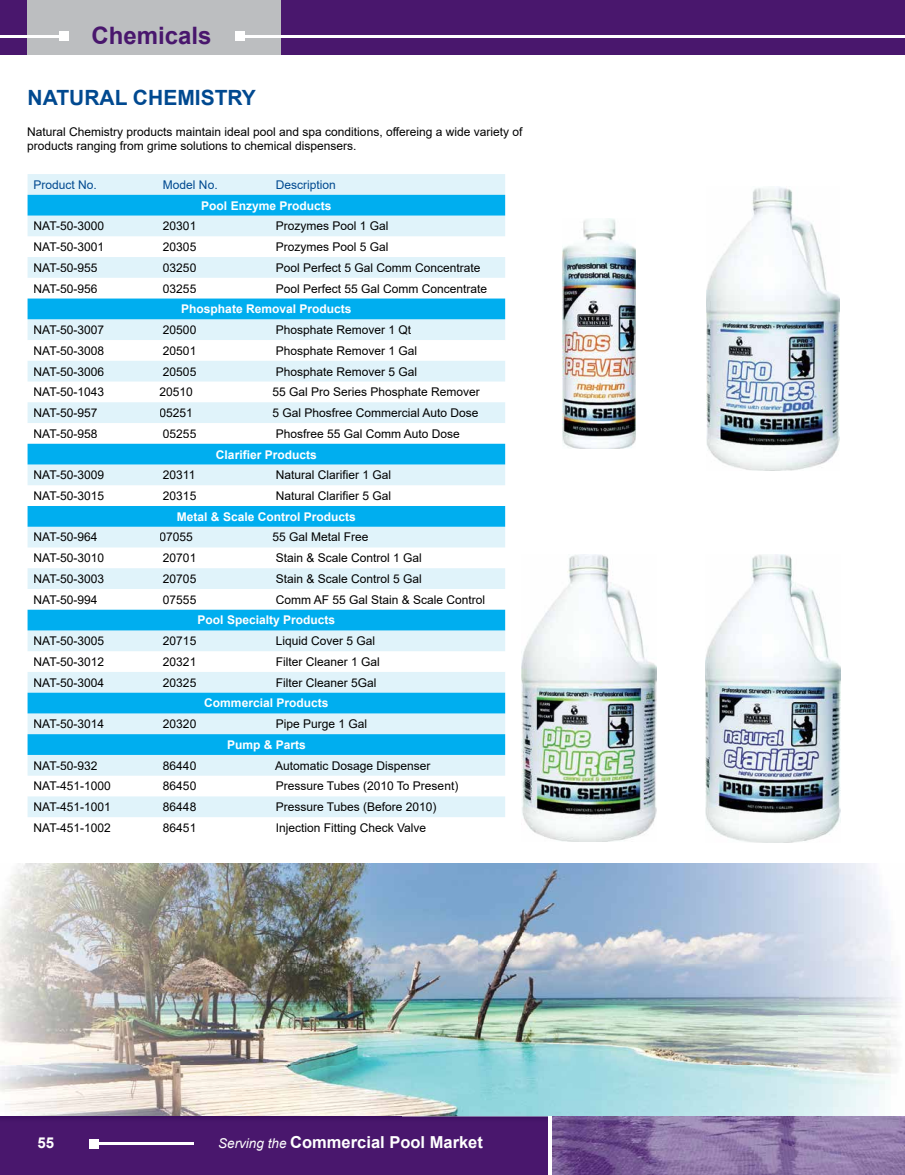
<style>
.page{position:relative;width:905px;height:1175px;background:#fff}
.page>*{position:absolute;margin:0;border:0;box-sizing:border-box;transform-origin:0 0}
.t1{font:700 24px "Arial";color:#49176d}
.t2{font:700 21px "Arial";color:#004990}
.t3{font:700 16.5px "Arial";color:#fff}
.t4{font:700 15px "Arial";color:#fff}
.t5{font:12px/14.4px "Arial";color:#000}
.t6{font:700 12px "Arial";color:#fff}
.t7{font:12px "Arial";color:#004990}
.s1{font-weight:400;font-style:italic;font-size:13.5px}
</style>
<div class="page">
<img style="left:0;top:863px;width:898px;height:311px">
<div style="left:0;top:0;width:904px;height:54px;background:#49176d"></div>
<div style="left:27px;top:0;width:253px;height:54px;background:#bcbec0"></div>
<svg style="left:552px;top:1116px;width:352px;height:58px;background:#886fa2"></svg>
<hr style="left:94px;top:1142px;width:100px;height:2px;background:#fff">
<div style="left:89px;top:1139px;width:9px;height:9px;background:#fff"></div>
<hr style="left:548px;top:1116px;width:4px;height:58px;background:#fff">
<hr style="left:0;top:35px;width:64px;height:3px;background:#fff">
<div style="left:59px;top:32px;width:9px;height:9px;background:#fff"></div>
<hr style="left:239px;top:35px;width:665px;height:3px;background:#fff">
<div style="left:235px;top:32px;width:9px;height:9px;background:#fff"></div>
<img style="left:706px;top:187px;width:133px;height:283px">
<img style="left:562px;top:218px;width:74px;height:231px">
<img style="left:705px;top:554px;width:135px;height:288px">
<img style="left:522px;top:554px;width:134px;height:287px">
<svg style="left:28px;top:174px;width:477px;height:643px;fill:#e0f3fa"></svg>
<svg style="left:28px;top:195px;width:477px;height:560px"></svg>
<div style="left:34px;top:222px;width:69px;height:8px;background:#e0f3fa"></div>
<div style="left:160px;top:222px;width:34px;height:8px;background:#e0f3fa"></div>
<div style="left:272px;top:221px;width:115px;height:12px;background:#e0f3fa"></div>
<div style="left:34px;top:263px;width:63px;height:9px;background:#e0f3fa"></div>
<div style="left:160px;top:263px;width:36px;height:9px;background:#e0f3fa"></div>
<div style="left:272px;top:263px;width:208px;height:9px;background:#e0f3fa"></div>
<div style="left:34px;top:325px;width:69px;height:9px;background:#e0f3fa"></div>
<div style="left:160px;top:325px;width:36px;height:9px;background:#e0f3fa"></div>
<div style="left:272px;top:325px;width:139px;height:11px;background:#e0f3fa"></div>
<div style="left:34px;top:367px;width:69px;height:9px;background:#e0f3fa"></div>
<div style="left:160px;top:367px;width:36px;height:9px;background:#e0f3fa"></div>
<div style="left:272px;top:367px;width:144px;height:11px;background:#e0f3fa"></div>
<div style="left:34px;top:408px;width:63px;height:9px;background:#e0f3fa"></div>
<div style="left:160px;top:408px;width:31px;height:9px;background:#e0f3fa"></div>
<div style="left:273px;top:408px;width:205px;height:9px;background:#e0f3fa"></div>
<div style="left:34px;top:470px;width:69px;height:9px;background:#e0f3fa"></div>
<div style="left:160px;top:470px;width:33px;height:9px;background:#e0f3fa"></div>
<div style="left:272px;top:470px;width:118px;height:9px;background:#e0f3fa"></div>
<div style="left:34px;top:533px;width:63px;height:8px;background:#e0f3fa"></div>
<div style="left:160px;top:533px;width:32px;height:8px;background:#e0f3fa"></div>
<div style="left:273px;top:533px;width:95px;height:8px;background:#e0f3fa"></div>
<div style="left:34px;top:574px;width:69px;height:9px;background:#e0f3fa"></div>
<div style="left:160px;top:574px;width:36px;height:9px;background:#e0f3fa"></div>
<div style="left:272px;top:574px;width:149px;height:9px;background:#e0f3fa"></div>
<div style="left:34px;top:636px;width:70px;height:9px;background:#e0f3fa"></div>
<div style="left:160px;top:636px;width:36px;height:9px;background:#e0f3fa"></div>
<div style="left:272px;top:636px;width:102px;height:11px;background:#e0f3fa"></div>
<div style="left:34px;top:678px;width:69px;height:9px;background:#e0f3fa"></div>
<div style="left:160px;top:678px;width:36px;height:9px;background:#e0f3fa"></div>
<div style="left:272px;top:678px;width:103px;height:9px;background:#e0f3fa"></div>
<div style="left:34px;top:719px;width:69px;height:9px;background:#e0f3fa"></div>
<div style="left:160px;top:719px;width:36px;height:9px;background:#e0f3fa"></div>
<div style="left:272px;top:719px;width:94px;height:11px;background:#e0f3fa"></div>
<div style="left:34px;top:761px;width:63px;height:8px;background:#e0f3fa"></div>
<div style="left:160px;top:761px;width:36px;height:8px;background:#e0f3fa"></div>
<div style="left:272px;top:761px;width:158px;height:11px;background:#e0f3fa"></div>
<div style="left:34px;top:802px;width:74px;height:9px;background:#e0f3fa"></div>
<div style="left:160px;top:802px;width:36px;height:9px;background:#e0f3fa"></div>
<div style="left:272px;top:802px;width:164px;height:11px;background:#e0f3fa"></div>
<h1 class="t1" style="left:92px;top:19px;width:122px">Chemicals</h1>
<h2 class="t2" style="left:28px;top:83px;width:230px">NATURAL CHEMISTRY</h2>
<p class="t5" style="left:27px;top:124px;width:497px">Natural Chemistry products maintain ideal pool and spa conditions, offereing a wide variety of products ranging from grime solutions to chemical dispensers.</p>
<p class="t7" style="left:34px;top:176px;width:65px">Product No.</p>
<p class="t7" style="left:163px;top:176px;width:56px">Model No.</p>
<p class="t7" style="left:276px;top:176px;width:62px">Description</p>
<p class="t6" style="left:201px;top:197px;width:132px">Pool Enzyme Products</p>
<p class="t5" style="left:34px;top:219px;width:72px">NAT-50-3000</p>
<p class="t5" style="left:163px;top:219px;width:35px">20301</p>
<p class="t5" style="left:276px;top:219px;width:114px">Prozymes Pool 1 Gal</p>
<p class="t5" style="left:34px;top:239px;width:72px">NAT-50-3001</p>
<p class="t5" style="left:163px;top:239px;width:35px">20305</p>
<p class="t5" style="left:276px;top:239px;width:114px">Prozymes Pool 5 Gal</p>
<p class="t5" style="left:34px;top:260px;width:65px">NAT-50-955</p>
<p class="t5" style="left:163px;top:260px;width:35px">03250</p>
<p class="t5" style="left:276px;top:260px;width:206px">Pool Perfect 5 Gal Comm Concentrate</p>
<p class="t5" style="left:34px;top:281px;width:65px">NAT-50-956</p>
<p class="t5" style="left:163px;top:281px;width:35px">03255</p>
<p class="t5" style="left:276px;top:281px;width:213px">Pool Perfect 55 Gal Comm Concentrate</p>
<p class="t6" style="left:181px;top:300px;width:172px">Phosphate Removal Products</p>
<p class="t5" style="left:34px;top:322px;width:72px">NAT-50-3007</p>
<p class="t5" style="left:163px;top:322px;width:35px">20500</p>
<p class="t5" style="left:276px;top:322px;width:137px">Phosphate Remover 1 Qt</p>
<p class="t5" style="left:34px;top:343px;width:72px">NAT-50-3008</p>
<p class="t5" style="left:163px;top:343px;width:35px">20501</p>
<p class="t5" style="left:276px;top:343px;width:143px">Phosphate Remover 1 Gal</p>
<p class="t5" style="left:34px;top:364px;width:72px">NAT-50-3006</p>
<p class="t5" style="left:163px;top:364px;width:35px">20505</p>
<p class="t5" style="left:276px;top:364px;width:143px">Phosphate Remover 5 Gal</p>
<p class="t5" style="left:34px;top:385px;width:72px">NAT-50-1043</p>
<p class="t5" style="left:160px;top:385px;width:35px">20510</p>
<p class="t5" style="left:272px;top:385px;width:209px">55 Gal Pro Series Phosphate Remover</p>
<p class="t5" style="left:34px;top:405px;width:65px">NAT-50-957</p>
<p class="t5" style="left:160px;top:405px;width:35px">05251</p>
<p class="t5" style="left:272px;top:405px;width:208px">5 Gal Phosfree Commercial Auto Dose</p>
<p class="t5" style="left:34px;top:426px;width:65px">NAT-50-958</p>
<p class="t5" style="left:163px;top:426px;width:35px">05255</p>
<p class="t5" style="left:276px;top:426px;width:186px">Phosfree 55 Gal Comm Auto Dose</p>
<p class="t6" style="left:216px;top:446px;width:102px">Clarifier Products</p>
<p class="t5" style="left:34px;top:468px;width:72px">NAT-50-3009</p>
<p class="t5" style="left:163px;top:468px;width:34px">20311</p>
<p class="t5" style="left:276px;top:468px;width:117px">Natural Clarifier 1 Gal</p>
<p class="t5" style="left:34px;top:488px;width:72px">NAT-50-3015</p>
<p class="t5" style="left:163px;top:488px;width:35px">20315</p>
<p class="t5" style="left:276px;top:488px;width:117px">Natural Clarifier 5 Gal</p>
<p class="t6" style="left:177px;top:508px;width:180px">Metal &amp; Scale Control Products</p>
<p class="t5" style="left:34px;top:530px;width:65px">NAT-50-964</p>
<p class="t5" style="left:160px;top:530px;width:35px">07055</p>
<p class="t5" style="left:272px;top:530px;width:98px">55 Gal Metal Free</p>
<p class="t5" style="left:34px;top:551px;width:72px">NAT-50-3010</p>
<p class="t5" style="left:163px;top:551px;width:35px">20701</p>
<p class="t5" style="left:276px;top:551px;width:148px">Stain &amp; Scale Control 1 Gal</p>
<p class="t5" style="left:34px;top:571px;width:72px">NAT-50-3003</p>
<p class="t5" style="left:163px;top:571px;width:35px">20705</p>
<p class="t5" style="left:276px;top:571px;width:148px">Stain &amp; Scale Control 5 Gal</p>
<p class="t5" style="left:34px;top:592px;width:65px">NAT-50-994</p>
<p class="t5" style="left:163px;top:592px;width:35px">07555</p>
<p class="t5" style="left:276px;top:592px;width:211px">Comm AF 55 Gal Stain &amp; Scale Control</p>
<p class="t6" style="left:198px;top:612px;width:139px">Pool Specialty Products</p>
<p class="t5" style="left:34px;top:633px;width:72px">NAT-50-3005</p>
<p class="t5" style="left:163px;top:633px;width:35px">20715</p>
<p class="t5" style="left:276px;top:633px;width:101px">Liquid Cover 5 Gal</p>
<p class="t5" style="left:34px;top:654px;width:72px">NAT-50-3012</p>
<p class="t5" style="left:163px;top:654px;width:35px">20321</p>
<p class="t5" style="left:276px;top:654px;width:106px">Filter Cleaner 1 Gal</p>
<p class="t5" style="left:34px;top:675px;width:72px">NAT-50-3004</p>
<p class="t5" style="left:163px;top:675px;width:35px">20325</p>
<p class="t5" style="left:276px;top:675px;width:102px">Filter Cleaner 5Gal</p>
<p class="t6" style="left:204px;top:694px;width:126px">Commercial Products</p>
<p class="t5" style="left:34px;top:716px;width:72px">NAT-50-3014</p>
<p class="t5" style="left:163px;top:716px;width:35px">20320</p>
<p class="t5" style="left:276px;top:716px;width:93px">Pipe Purge 1 Gal</p>
<p class="t6" style="left:227px;top:736px;width:80px">Pump &amp; Parts</p>
<p class="t5" style="left:34px;top:758px;width:65px">NAT-50-932</p>
<p class="t5" style="left:163px;top:758px;width:35px">86440</p>
<p class="t5" style="left:275px;top:758px;width:157px">Automatic Dosage Dispenser</p>
<p class="t5" style="left:34px;top:779px;width:79px">NAT-451-1000</p>
<p class="t5" style="left:163px;top:779px;width:35px">86450</p>
<p class="t5" style="left:276px;top:779px;width:184px">Pressure Tubes (2010 To Present)</p>
<p class="t5" style="left:34px;top:799px;width:79px">NAT-451-1001</p>
<p class="t5" style="left:163px;top:799px;width:35px">86448</p>
<p class="t5" style="left:276px;top:799px;width:162px">Pressure Tubes (Before 2010)</p>
<p class="t5" style="left:34px;top:820px;width:79px">NAT-451-1002</p>
<p class="t5" style="left:163px;top:820px;width:35px">86451</p>
<p class="t5" style="left:276px;top:820px;width:152px">Injection Fitting Check Valve</p>
<p class="t4" style="left:37px;top:1131px;width:18px">55</p>
<h3 class="t3" style="left:218px;top:1130px;width:266px"><span class="s1">Serving the</span> Commercial Pool Market</h3>
</div>
